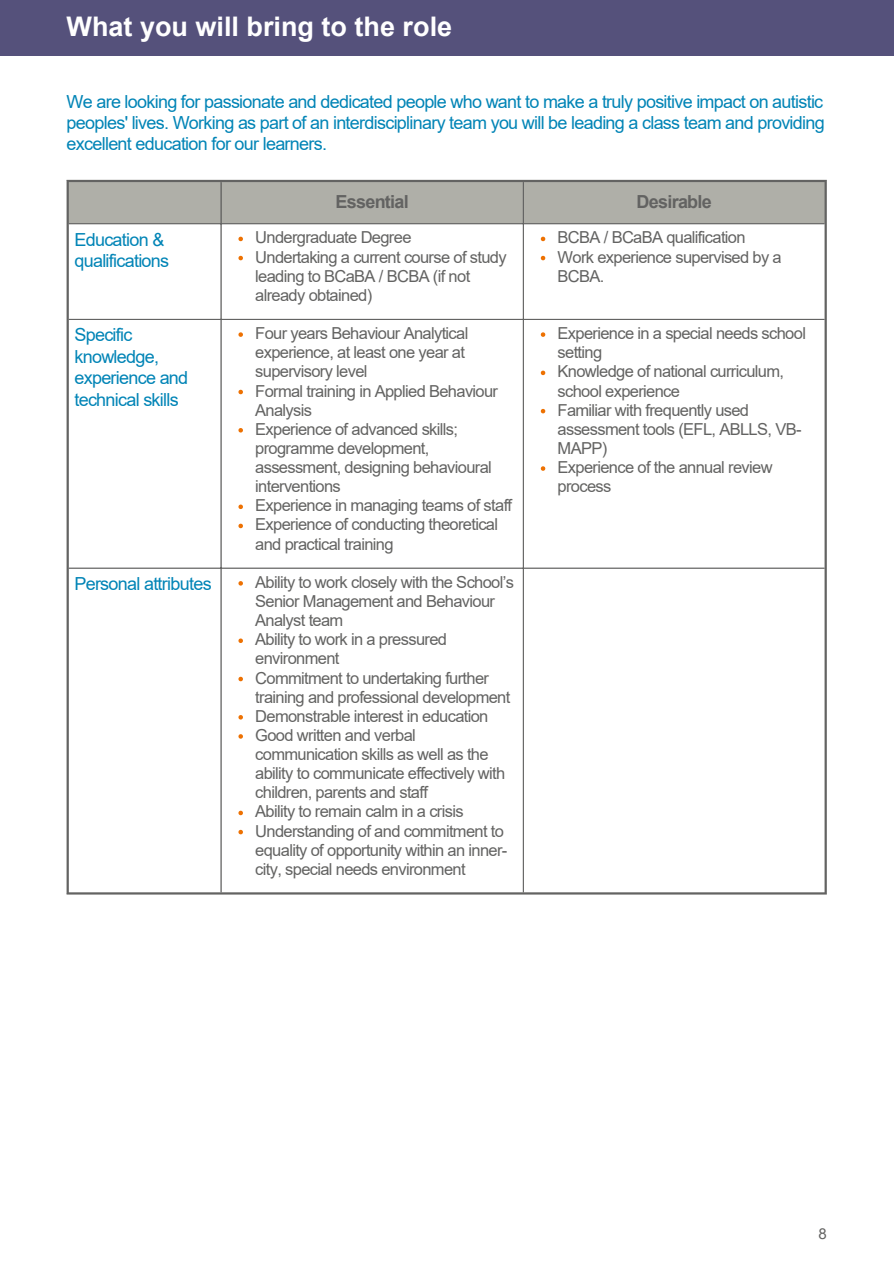
<style>
.page{position:relative;width:894px;height:1264px;background:#fff}
.page>*{position:absolute;margin:0;border:0;box-sizing:border-box;transform-origin:0 0}
.t1{font:700 27px "Arial";color:#fff}
.t2{font:18px/21.3px "Arial";letter-spacing:-.04em;color:#0084b6}
.t3{font:700 18px "Arial";letter-spacing:-.04em;color:#636362}
.t4{font:16.5px/19.2px "Arial";letter-spacing:-.04em;color:#636362}
.t5{font:15px "Arial";color:#636362}
</style>
<div class="page">
<div style="left:0;top:0;width:893px;height:56px;background:#55517b"></div>
<div style="left:69px;top:182px;width:755px;height:41px;background:#afafa8"></div>
<svg style="left:69px;top:224px;width:755px;height:668px"></svg>
<svg style="left:238px;top:237px;width:5px;height:4px"></svg>
<svg style="left:238px;top:256px;width:5px;height:4px"></svg>
<svg style="left:540px;top:237px;width:5px;height:4px"></svg>
<svg style="left:540px;top:256px;width:5px;height:4px"></svg>
<svg style="left:238px;top:332px;width:5px;height:5px"></svg>
<svg style="left:238px;top:390px;width:5px;height:4px"></svg>
<svg style="left:238px;top:428px;width:5px;height:4px"></svg>
<svg style="left:238px;top:504px;width:5px;height:5px"></svg>
<svg style="left:238px;top:523px;width:5px;height:5px"></svg>
<svg style="left:540px;top:332px;width:5px;height:5px"></svg>
<svg style="left:540px;top:370px;width:5px;height:5px"></svg>
<svg style="left:540px;top:409px;width:5px;height:4px"></svg>
<svg style="left:540px;top:466px;width:5px;height:5px"></svg>
<svg style="left:238px;top:581px;width:5px;height:4px"></svg>
<svg style="left:238px;top:638px;width:5px;height:5px"></svg>
<svg style="left:238px;top:676px;width:5px;height:5px"></svg>
<svg style="left:238px;top:715px;width:5px;height:4px"></svg>
<svg style="left:238px;top:734px;width:5px;height:4px"></svg>
<svg style="left:238px;top:810px;width:5px;height:5px"></svg>
<svg style="left:238px;top:829px;width:5px;height:5px"></svg>
<hr style="left:220px;top:182px;width:1px;height:710px;background:#636362">
<hr style="left:522px;top:182px;width:1px;height:710px;background:#636362">
<hr style="left:69px;top:223px;width:755px;height:1px;background:#636362">
<hr style="left:69px;top:319px;width:755px;height:1px;background:#636362">
<hr style="left:69px;top:567px;width:755px;height:1px;background:#636362">
<hr style="left:67px;top:182px;width:2px;height:710px;background:#636362">
<hr style="left:824px;top:182px;width:2px;height:710px;background:#636362">
<hr style="left:67px;top:180px;width:759px;height:2px;background:#636362">
<hr style="left:67px;top:892px;width:759px;height:2px;background:#636362">
<p class="t1" style="left:67px;top:12px;width:387px">What you will bring to the role</p>
<p class="t2" style="left:67px;top:91px;width:759px;text-align:justify">We are looking for passionate and dedicated people who want to make a truly positive impact on autistic peoples' lives. Working as part of an interdisciplinary team you will be leading a class team and providing excellent education for our learners.</p>
<h1 class="t3" style="left:335px;top:192px;width:75px">Essential</h1>
<p class="t3" style="left:636px;top:192px;width:77px">Desirable</p>
<p class="t2" style="left:74px;top:229px;width:96px">Education &amp; qualifications</p>
<p class="t4" style="left:255px;top:228px;width:158px">Undergraduate Degree</p>
<p class="t4" style="left:255px;top:247px;width:253px">Undertaking a current course of study leading to BCaBA / BCBA (if not already obtained)</p>
<p class="t2" style="left:74px;top:324px;width:115px">Specific knowledge, experience and technical skills</p>
<p class="t4" style="left:255px;top:324px;width:214px">Four years Behaviour Analytical experience, at least one year at supervisory level</p>
<p class="t4" style="left:255px;top:381px;width:244px">Formal training in Applied Behaviour<br>Analysis</p>
<p class="t4" style="left:255px;top:419px;width:238px">Experience of advanced skills; programme development, assessment, designing behavioural interventions</p>
<p class="t4" style="left:255px;top:496px;width:258px">Experience in managing teams of staff</p>
<p class="t4" style="left:255px;top:515px;width:244px">Experience of conducting theoretical and practical training</p>
<p class="t2" style="left:74px;top:573px;width:139px">Personal attributes</p>
<p class="t4" style="left:255px;top:572px;width:260px">Ability to work closely with the School’s<br>Senior Management and Behaviour<br>Analyst team</p>
<p class="t4" style="left:255px;top:630px;width:193px">Ability to work in a pressured environment</p>
<p class="t4" style="left:255px;top:668px;width:256px">Commitment to undertaking further training and professional development</p>
<p class="t4" style="left:255px;top:706px;width:235px">Demonstrable interest in education</p>
<p class="t4" style="left:255px;top:725px;width:251px">Good written and verbal communication skills as well as the ability to communicate effectively with children, parents and staff</p>
<p class="t4" style="left:255px;top:802px;width:210px">Ability to remain calm in a crisis</p>
<p class="t4" style="left:255px;top:821px;width:253px">Understanding of and commitment to equality of opportunity within an inner&shy;city, special needs environment</p>
<p class="t4" style="left:557px;top:228px;width:189px">BCBA / BCaBA qualification</p>
<p class="t4" style="left:557px;top:247px;width:225px">Work experience supervised by a<br>BCBA.</p>
<p class="t4" style="left:557px;top:324px;width:250px">Experience in a special needs school setting</p>
<p class="t4" style="left:557px;top:362px;width:228px">Knowledge of national curriculum, school experience</p>
<p class="t4" style="left:557px;top:400px;width:245px">Familiar with frequently used assessment tools (EFL, ABLLS, VB-<br>MAPP)</p>
<p class="t4" style="left:557px;top:457px;width:216px">Experience of the annual review process</p>
<p class="t5" style="left:818px;top:1225px;width:10px">8</p>
</div>
